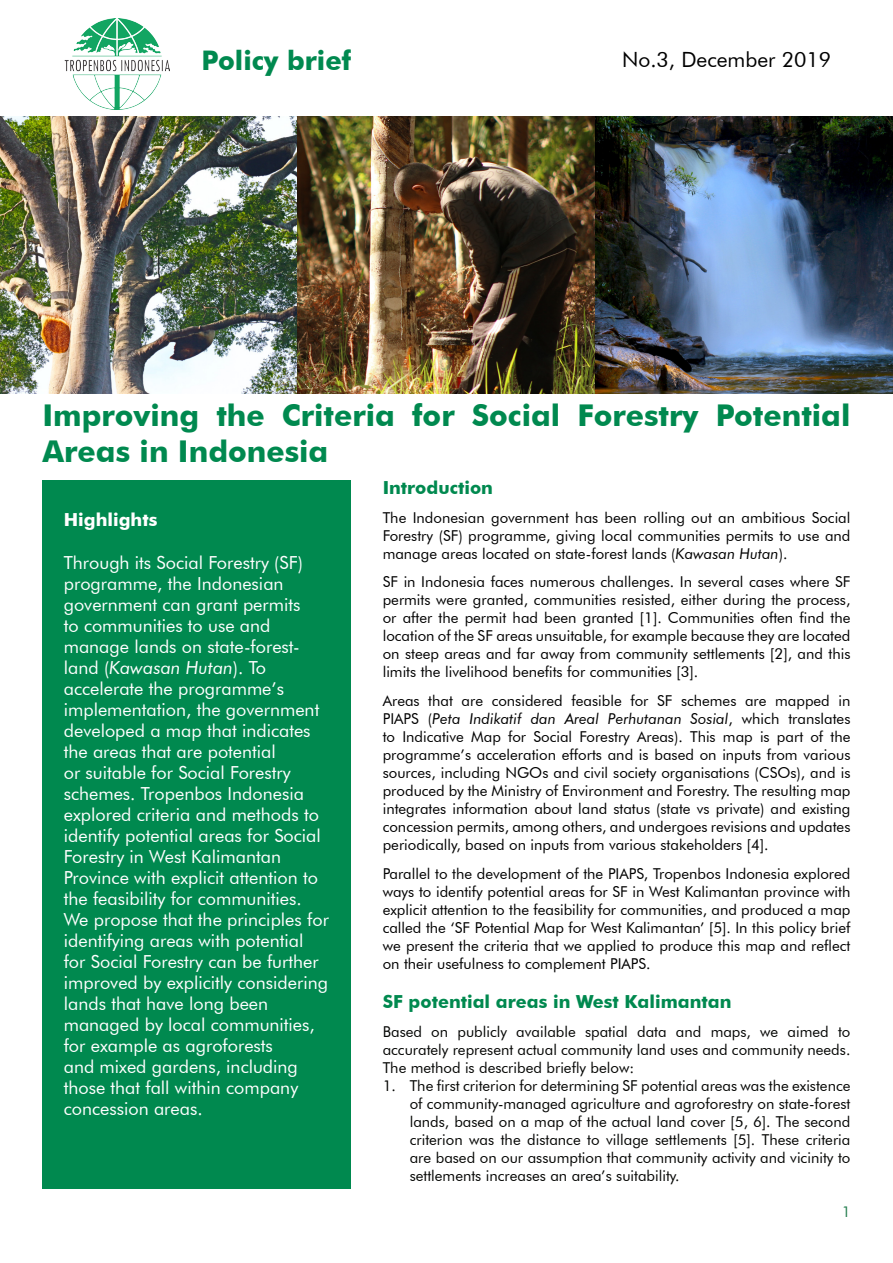
<style>
.page{position:relative;width:893px;height:1263px;background:#fff}
.page>*{position:absolute;margin:0;border:0;box-sizing:border-box;transform-origin:0 0}
.t1{font:700 30px/36px "Futura BT";color:#00894f}
.t2{font:700 27px "Futura BT";color:#00894f}
.t3{font:21px "Futura BT";color:#000}
.t4{font:18px/21px "Futura BT";color:#fff}
.t5{font:700 18px "Futura BT";color:#00894f}
.t6{font:700 18px "Futura BT";color:#fff}
.t7{font:15px/18px "Futura BT";color:#000;text-align:justify}
.t8{font:15px/18px "Futura BT";color:#040503;text-align:justify}
.t9{font:15px "Futura BT";color:#288152}
.s1{font-style:italic}
</style>
<div class="page">
<img style="left:0;top:117px;width:893px;height:276px">
<div style="left:43px;top:480px;width:308px;height:708px;background:#00894f"></div>
<img style="left:64px;top:18px;width:106px;height:91px">
<p class="t2" style="left:201px;top:44px;width:151px">Policy brief</p>
<p class="t3" style="left:622px;top:47px;width:211px">No.3, December 2019</p>
<p class="t1" style="left:43px;top:397px;width:809px">Improving the Criteria for Social Forestry Potential<br>Areas in Indonesia</p>
<p class="t6" style="left:64px;top:509px;width:95px">Highlights</p>
<p class="t4" style="left:64px;top:552px;width:267px">Through its Social Forestry (SF) programme, the Indonesian government can grant permits<br>to communities to use and manage lands on state-forest&shy;land (<span class="s1">Kawasan Hutan</span>). To accelerate the programme’s implementation, the government developed a map that indicates the areas that are potential<br>or suitable for Social Forestry schemes. Tropenbos Indonesia explored criteria and methods to identify potential areas for Social<br>Forestry in West Kalimantan<br>Province with explicit attention to the feasibility for communities.<br>We propose that the principles for identifying areas with potential for Social Forestry can be further improved by explicitly considering lands that have long been managed by local communities, for example as agroforests<br>and mixed gardens, including those that fall within company concession areas.</p>
<p class="t5" style="left:383px;top:477px;width:112px">Introduction</p>
<p class="t7" style="left:383px;top:508px;width:469px">The Indonesian government has been rolling out an ambitious Social Forestry (SF) programme, giving local communities permits to use and manage areas located on state-forest lands (<span class="s1">Kawasan Hutan</span>).</p>
<p class="t7" style="left:383px;top:573px;width:469px">SF in Indonesia faces numerous challenges. In several cases where SF permits were granted, communities resisted, either during the process, or after the permit had been granted [1]. Communities often find the location of the SF areas unsuitable, for example because they are located on steep areas and far away from community settlements [2], and this limits the livelihood benefits for communities [3].</p>
<p class="t7" style="left:383px;top:692px;width:469px">Areas that are considered feasible for SF schemes are mapped in PIAPS (<span class="s1">Peta Indikatif dan Areal Perhutanan Sosial</span>, which translates to Indicative Map for Social Forestry Areas). This map is part of the programme’s acceleration efforts and is based on inputs from various sources, including NGOs and civil society organisations (CSOs), and is produced by the Ministry of Environment and Forestry. The resulting map integrates information about land status (state vs private) and existing concession permits, among others, and undergoes revisions and updates periodically, based on inputs from various stakeholders [4].</p>
<p class="t7" style="left:383px;top:864px;width:469px">Parallel to the development of the PIAPS, Tropenbos Indonesia explored ways to identify potential areas for SF in West Kalimantan province with explicit attention to the feasibility for communities, and produced a map called the ‘SF Potential Map for West Kalimantan’ [5]. In this policy brief we present the criteria that we applied to produce this map and reflect on their usefulness to complement PIAPS.</p>
<p class="t5" style="left:383px;top:991px;width:350px">SF potential areas in West Kalimantan</p>
<p class="t8" style="left:383px;top:1022px;width:469px">Based on publicly available spatial data and maps, we aimed to accurately represent actual community land uses and community needs.<br>The method is described briefly below:</p>
<p class="t8" style="left:410px;top:1076px;width:442px;text-indent:-27px">1. The first criterion for determining SF potential areas was the existence of community-managed agriculture and agroforestry on state-forest lands, based on a map of the actual land cover [5, 6]. The second criterion was the distance to village settlements [5]. These criteria are based on our assumption that community activity and vicinity to settlements increases an area’s suitability.</p>
<p class="t9" style="left:842px;top:1202px;width:10px">1</p>
</div>
